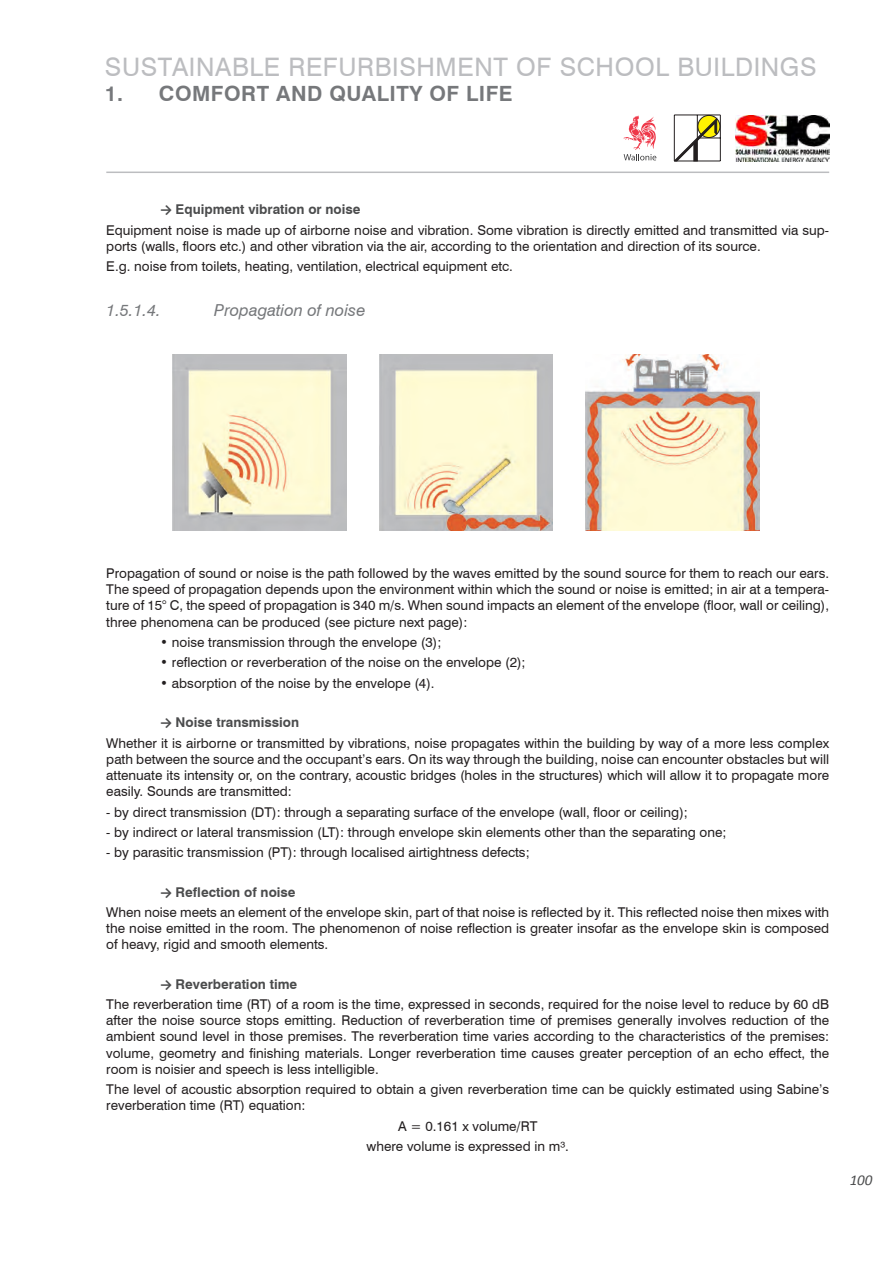
<style>
.page{position:relative;width:893px;height:1263px;background:#fff}
.page>*{position:absolute;margin:0;border:0;box-sizing:border-box;transform-origin:0 0}
.t1{font:25.5px "Swiss 721 BT";letter-spacing:.025em;color:#bcbdc0}
.t2{font:700 21px "Swiss 721 BT";letter-spacing:.025em;color:#76787b}
.C-titre1{font:italic 16.5px "Swiss 721 BT";color:#76787b}
.t3{font:italic 15px "Calibri";color:#4b4c4d}
.C-titre1-2{font:13.5px/16.2px "Swiss 721 BT";color:#231f20;text-align:justify}
.C-titre1-3{font:700 13.5px "Swiss 721 BT";color:#4b4c4d}
.s1{font-family:"Calibri"}
</style>
<div class="page">
<hr style="left:106px;top:172px;width:723px;height:1px;background:#bcbdc0">
<hr style="left:720px;top:115px;width:1px;height:46px;background:#231f20">
<svg style="left:674px;top:115px;width:46px;height:46px"></svg>
<hr style="left:674px;top:161px;width:46px;height:1px;background:#231f20">
<svg style="left:624px;top:115px;width:32px;height:45px"></svg>
<img style="left:736px;top:115px;width:93px;height:47px">
<img style="left:173px;top:354px;width:174px;height:176px">
<img style="left:379px;top:354px;width:174px;height:176px">
<img style="left:585px;top:354px;width:174px;height:176px">
<h1 class="t1" style="left:105px;top:51px;width:713px">SUSTAINABLE REFURBISHMENT OF SCHOOL BUILDINGS</h1>
<h2 class="t2" style="left:105px;top:81px;width:409px">1. COMFORT AND QUALITY OF LIFE</h2>
<p class="C-titre1-3" style="left:160px;top:201px;width:202px"><span class="s1">→</span> Equipment vibration or noise</p>
<p class="C-titre1-2" style="left:106px;top:222px;width:724px">Equipment noise is made up of airborne noise and vibration. Some vibration is directly emitted and transmitted via sup&shy;ports (walls, floors etc.) and other vibration via the air, according to the orientation and direction of its source.</p>
<p class="C-titre1-2" style="left:106px;top:258px;width:408px">E.g. noise from toilets, heating, ventilation, electrical equipment etc.</p>
<p class="C-titre1" style="left:106px;top:300px;width:56px">1.5.1.4.</p>
<p class="C-titre1" style="left:214px;top:300px;width:153px">Propagation of noise</p>
<p class="C-titre1-2" style="left:106px;top:565px;width:724px">Propagation of sound or noise is the path followed by the waves emitted by the sound source for them to reach our ears.<br>The speed of propagation depends upon the environment within which the sound or noise is emitted; in air at a tempera&shy;ture of 15° C, the speed of propagation is 340 m/s. When sound impacts an element of the envelope (floor, wall or ceiling), three phenomena can be produced (see picture next page):</p>
<p class="C-titre1-2" style="left:160px;top:634px;width:283px">• noise transmission through the envelope (3);</p>
<p class="C-titre1-2" style="left:160px;top:654px;width:367px">• reflection or reverberation of the noise on the envelope (2);</p>
<p class="C-titre1-2" style="left:160px;top:675px;width:276px">• absorption of the noise by the envelope (4).</p>
<p class="C-titre1-3" style="left:160px;top:714px;width:140px"><span class="s1">→</span> Noise transmission</p>
<p class="C-titre1-2" style="left:106px;top:734px;width:724px">Whether it is airborne or transmitted by vibrations, noise propagates within the building by way of a more less complex path between the source and the occupant’s ears. On its way through the building, noise can encounter obstacles but will attenuate its intensity or, on the contrary, acoustic bridges (holes in the structures) which will allow it to propagate more easily. Sounds are transmitted:</p>
<p class="C-titre1-2" style="left:106px;top:803px;width:583px">- by direct transmission (DT): through a separating surface of the envelope (wall, floor or ceiling);</p>
<p class="C-titre1-2" style="left:106px;top:824px;width:622px">- by indirect or lateral transmission (LT): through envelope skin elements other than the separating one;</p>
<p class="C-titre1-2" style="left:106px;top:844px;width:425px">- by parasitic transmission (PT): through localised airtightness defects;</p>
<p class="C-titre1-3" style="left:160px;top:883px;width:137px"><span class="s1">→</span> Reflection of noise</p>
<p class="C-titre1-2" style="left:106px;top:904px;width:724px">When noise meets an element of the envelope skin, part of that noise is reflected by it. This reflected noise then mixes with the noise emitted in the room. The phenomenon of noise reflection is greater insofar as the envelope skin is composed of heavy, rigid and smooth elements.</p>
<p class="C-titre1-3" style="left:160px;top:975px;width:138px"><span class="s1">→</span> Reverberation time</p>
<p class="C-titre1-2" style="left:106px;top:996px;width:724px">The reverberation time (RT) of a room is the time, expressed in seconds, required for the noise level to reduce by 60 dB after the noise source stops emitting. Reduction of reverberation time of premises generally involves reduction of the ambient sound level in those premises. The reverberation time varies according to the characteristics of the premises: volume, geometry and finishing materials. Longer reverberation time causes greater perception of an echo effect, the room is noisier and speech is less intelligible.</p>
<p class="C-titre1-2" style="left:106px;top:1081px;width:724px">The level of acoustic absorption required to obtain a given reverberation time can be quickly estimated using Sabine’s reverberation time (RT) equation:</p>
<p class="C-titre1-2" style="left:398px;top:1118px;width:141px">A = 0.161 x volume/RT</p>
<p class="C-titre1-2" style="left:367px;top:1138px;width:204px">where volume is expressed in m³.</p>
<p class="t3" style="left:850px;top:1169px;width:24px">100</p>
</div>
